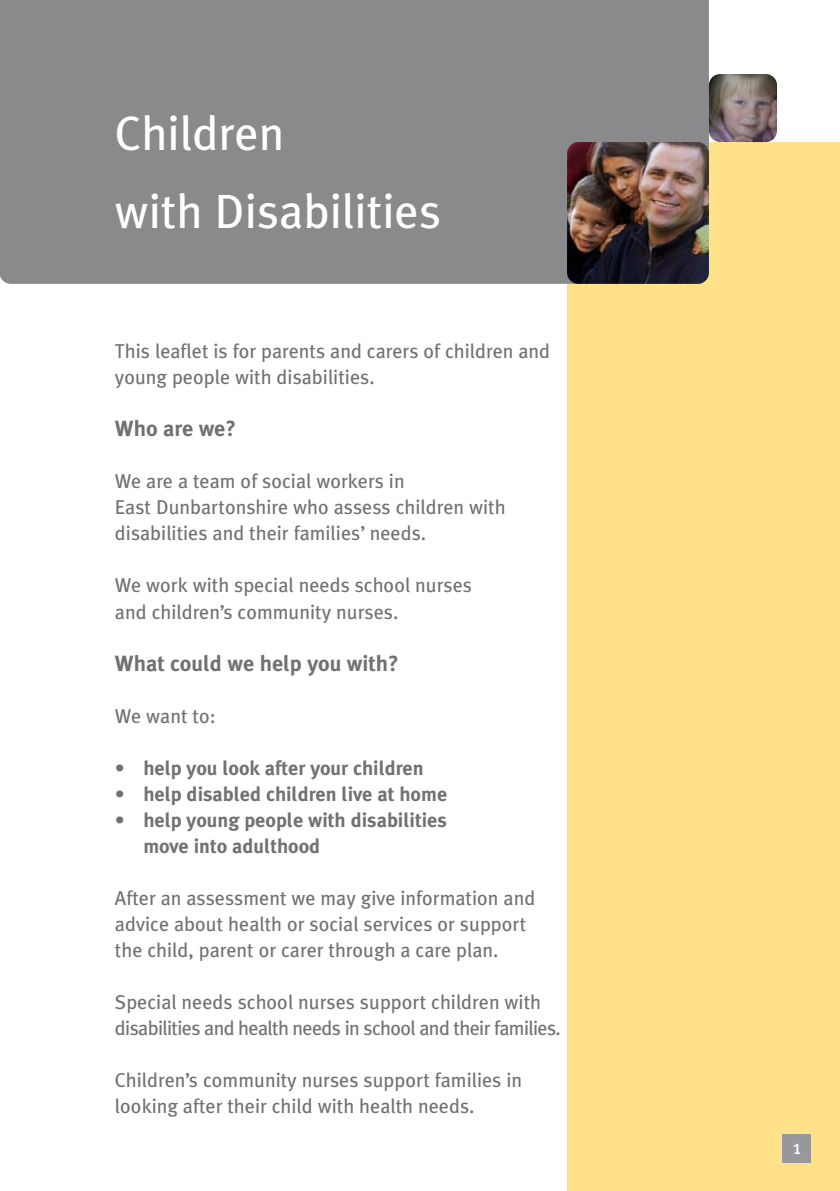
<style>
.page{position:relative;width:840px;height:1191px;background:#fff}
.page>*{position:absolute;margin:0;border:0;box-sizing:border-box;transform-origin:0 0}
.t1{font:48px/78px "Meta Plus";color:#fff}
.t2{font:700 22px "Meta Plus";color:#717073}
.t3{font:20px/26px "Meta Plus";color:#717073}
.t4{font:700 20px/26px "Meta Plus";color:#717073}
.t5{font:20px/26px "Meta Plus";letter-spacing:-.03em;color:#717073}
.t6{font:20px "Meta Plus";color:#fff}
</style>
<div class="page">
<div style="left:567px;top:142px;width:272px;height:1049px;background:#ffe189"></div>
<div style="left:0;top:0;width:708px;height:284px;background:#8a8a8d"></div>
<img style="left:566px;top:142px;width:142px;height:142px;border-radius:11px">
<img style="left:708px;top:74px;width:68px;height:68px;border-radius:11px">
<div style="left:782px;top:1134px;width:28px;height:28px;background:#98979b"></div>
<h1 class="t1" style="left:115px;top:97px;width:327px">Children<br>with Disabilities</h1>
<p class="t3" style="left:115px;top:339px;width:436px">This leaflet is for parents and carers of children and young people with disabilities.</p>
<p class="t2" style="left:115px;top:418px;width:123px">Who are we?</p>
<p class="t3" style="left:115px;top:469px;width:392px">We are a team of social workers in<br>East Dunbartonshire who assess children with disabilities and their families’ needs.</p>
<p class="t3" style="left:115px;top:573px;width:358px">We work with special needs school nurses and children’s community nurses.</p>
<p class="t2" style="left:115px;top:652px;width:285px">What could we help you with?</p>
<p class="t3" style="left:115px;top:703px;width:102px">We want to:</p>
<p class="t4" style="left:115px;top:755px;width:310px">• help you look after your children</p>
<p class="t4" style="left:115px;top:781px;width:333px">• help disabled children live at home</p>
<p class="t4" style="left:143px;top:807px;width:305px;text-indent:-28px">• help young people with disabilities move into adulthood</p>
<p class="t3" style="left:115px;top:885px;width:421px">After an assessment we may give information and advice about health or social services or support the child, parent or carer through a care plan.</p>
<p class="t5" style="left:115px;top:989px;width:447px">Special needs school nurses support children with disabilities and health needs in school and their families.</p>
<p class="t3" style="left:115px;top:1067px;width:408px">Children’s community nurses support families in looking after their child with health needs.</p>
<p class="t6" style="left:792px;top:1137px;width:10px">1</p>
</div>
